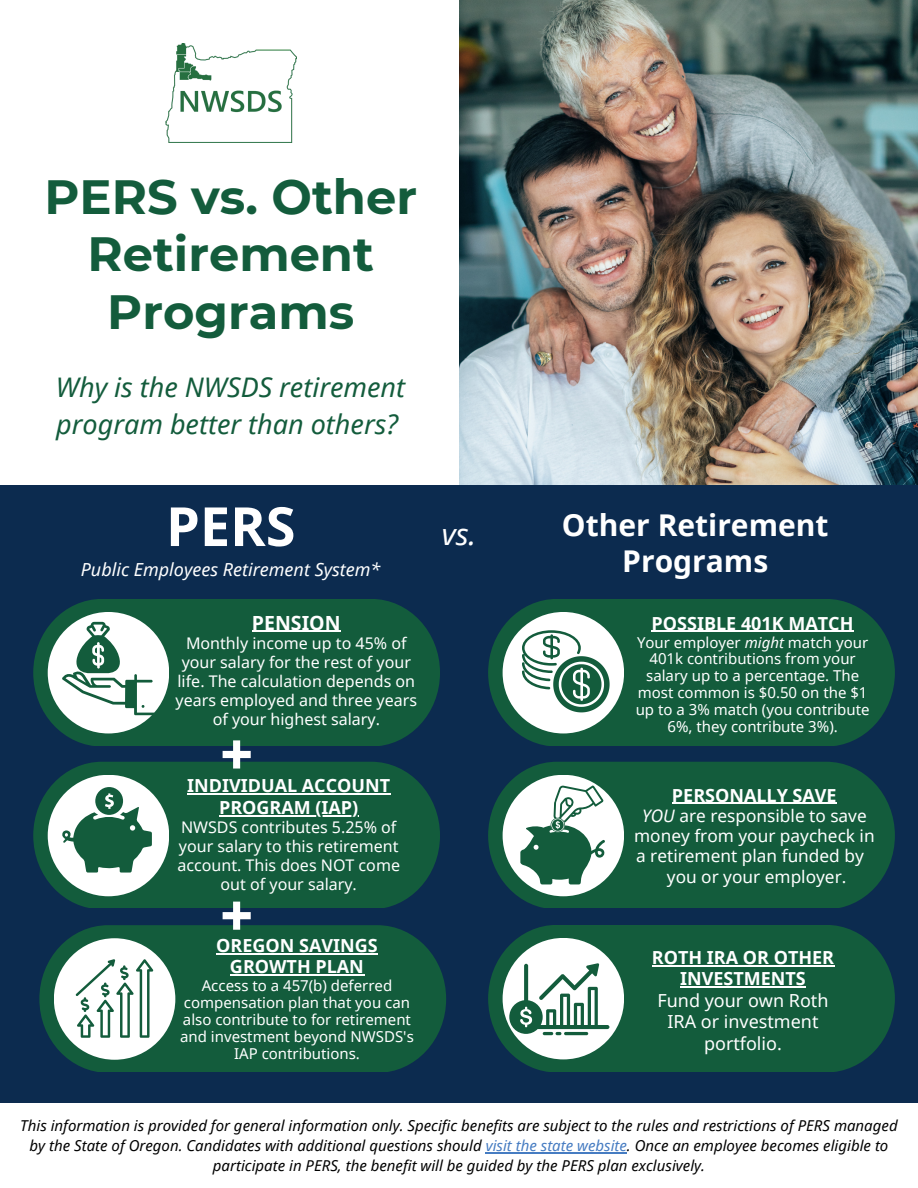
<style>
.page{position:relative;width:918px;height:1188px;background:#0c2b4f}
.page>*{position:absolute;margin:0;border:0;box-sizing:border-box;transform-origin:0 0}
.t1{font:700 54px "Noto Sans";color:#fff}
.t2{font:700 48px/57.3px "Montserrat";color:#135c3c;text-align:center}
.t3{font:700 30px/36px "Noto Sans";color:#fff;text-align:center}
.t4{font:italic 30px "Noto Sans";color:#fff}
.t5{font:italic 27px/37.2px "Noto Sans";color:#135c3c}
.t6{font:700 19.5px "Noto Sans";color:#fff}
.t7{font:700 18px/21.3px "Noto Sans";color:#fff;text-align:center}
.t8{font:18px/21.3px "Noto Sans";color:#fff;text-align:center}
.t9{font:italic 18px "Noto Sans";color:#fff}
.t10{font:17.25px/20.2px "Noto Sans";color:#fff;text-align:center}
.t11{font:16.05px/19.2px "Noto Sans";color:#fff;text-align:center}
.t12{font:italic 15px/20.2px "Noto Sans";color:#000;text-align:center}
.t13{font:15px/16.8px "Noto Sans";color:#fff;text-align:center}
.s1{font-style:italic}
.s2{color:#467cc2}
</style>
<div class="page">
<div style="left:39px;top:925px;width:407px;height:146px;background:#135c3c;border-radius:71px"></div>
<div style="left:54px;top:938px;width:121px;height:122px;background:#fff;border-radius:50%"></div>
<div style="left:33px;top:762px;width:407px;height:146px;background:#135c3c;border-radius:71px"></div>
<div style="left:48px;top:775px;width:121px;height:121px;background:#fff;border-radius:50%"></div>
<div style="left:0;top:0;width:541px;height:484px;background:#fff"></div>
<div style="left:0;top:1103px;width:918px;height:85px;background:#fff"></div>
<img style="left:459px;top:0;width:459px;height:485px">
<img style="left:165px;top:43px;width:132px;height:99px">
<div style="left:488px;top:925px;width:407px;height:146px;background:#135c3c;border-radius:71px"></div>
<div style="left:503px;top:938px;width:121px;height:121px;background:#fff;border-radius:50%"></div>
<svg style="left:76px;top:959px;width:77px;height:79px"></svg>
<div style="left:33px;top:599px;width:407px;height:146px;background:#135c3c;border-radius:71px"></div>
<div style="left:48px;top:612px;width:121px;height:121px;background:#fff;border-radius:50%"></div>
<svg style="left:62px;top:622px;width:93px;height:93px"></svg>
<svg style="left:62px;top:787px;width:90px;height:86px"></svg>
<svg style="left:223px;top:740px;width:28px;height:29px"></svg>
<div style="left:488px;top:599px;width:407px;height:146px;background:#135c3c;border-radius:71px"></div>
<div style="left:503px;top:612px;width:121px;height:121px;background:#fff;border-radius:50%"></div>
<div style="left:488px;top:762px;width:407px;height:146px;background:#135c3c;border-radius:71px"></div>
<div style="left:503px;top:775px;width:121px;height:121px;background:#fff;border-radius:50%"></div>
<svg style="left:223px;top:902px;width:28px;height:28px"></svg>
<svg style="left:522px;top:630px;width:88px;height:82px"></svg>
<svg style="left:509px;top:963px;width:100px;height:72px"></svg>
<hr style="left:564px;top:1032px;width:24px;height:3px;background:#135c3c;border-radius:2px">
<svg style="left:520px;top:778px;width:86px;height:106px"></svg>
<hr style="left:252px;top:631px;width:89px;height:1px;background:#fff">
<hr style="left:652px;top:631px;width:202px;height:1px;background:#fff">
<hr style="left:672px;top:803px;width:165px;height:1px;background:#fff">
<hr style="left:187px;top:794px;width:203px;height:1px;background:#fff">
<hr style="left:219px;top:815px;width:139px;height:1px;background:#fff">
<hr style="left:216px;top:953px;width:162px;height:1px;background:#fff">
<hr style="left:230px;top:974px;width:134px;height:2px;background:#fff">
<hr style="left:652px;top:965px;width:182px;height:1px;background:#fff">
<hr style="left:680px;top:987px;width:126px;height:1px;background:#fff">
<hr style="left:486px;top:1152px;width:141px;height:1px;background:#467cc2">
<h2 class="t2" style="left:44px;top:168px;width:374px">PERS vs. Other<br>Retirement<br>Programs</h2>
<h3 class="t5" style="left:56px;top:368px;width:351px">Why is the NWSDS retirement program better than others?</h3>
<h1 class="t1" style="left:166px;top:488px;width:131px">PERS</h1>
<p class="t9" style="left:81px;top:557px;width:301px">Public Employees Retirement System*</p>
<h3 class="t6" style="left:252px;top:609px;width:90px">PENSION</h3>
<p class="t11" style="left:176px;top:633px;width:243px">Monthly income up to 45% of your salary for the rest of your life. The calculation depends on years employed and three years of your highest salary.</p>
<p class="t7" style="left:187px;top:775px;width:205px">INDIVIDUAL ACCOUNT<br>PROGRAM (IAP)</p>
<p class="t11" style="left:177px;top:817px;width:224px">NWSDS contributes 5.25% of your salary to this retirement account. This does NOT come out of your salary.</p>
<p class="t7" style="left:216px;top:934px;width:163px">OREGON SAVINGS<br>GROWTH PLAN</p>
<p class="t13" style="left:180px;top:977px;width:235px">Access to a 457(b) deferred compensation plan that you can also contribute to for retirement and investment beyond NWSDS's<br>IAP contributions.</p>
<h3 class="t4" style="left:442px;top:513px;width:36px">vs.</h3>
<h3 class="t3" style="left:562px;top:506px;width:268px">Other Retirement<br>Programs</h3>
<p class="t7" style="left:652px;top:612px;width:203px">POSSIBLE 401K MATCH</p>
<p class="t13" style="left:636px;top:633px;width:235px">Your employer <span class="s1">might</span> match your<br>401k contributions from your salary up to a percentage. The most common is $0.50 on the $1 up to a 3% match (you contribute<br>6%, they contribute 3%).</p>
<p class="t7" style="left:672px;top:784px;width:166px">PERSONALLY SAVE</p>
<p class="t10" style="left:634px;top:805px;width:242px"><span class="s1">YOU</span> are responsible to save money from your paycheck in a retirement plan funded by you or your employer.</p>
<p class="t7" style="left:652px;top:946px;width:184px">ROTH IRA OR OTHER<br>INVESTMENTS</p>
<p class="t8" style="left:657px;top:989px;width:173px">Fund your own Roth<br>IRA or investment portfolio.</p>
<p class="t12" style="left:20px;top:1115px;width:879px">This information is provided for general information only. Specific benefits are subject to the rules and restrictions of PERS managed by the State of Oregon. Candidates with additional questions should <span class="s2">visit the state website</span>. Once an employee becomes eligible to participate in PERS, the benefit will be guided by the PERS plan exclusively.</p>
</div>
